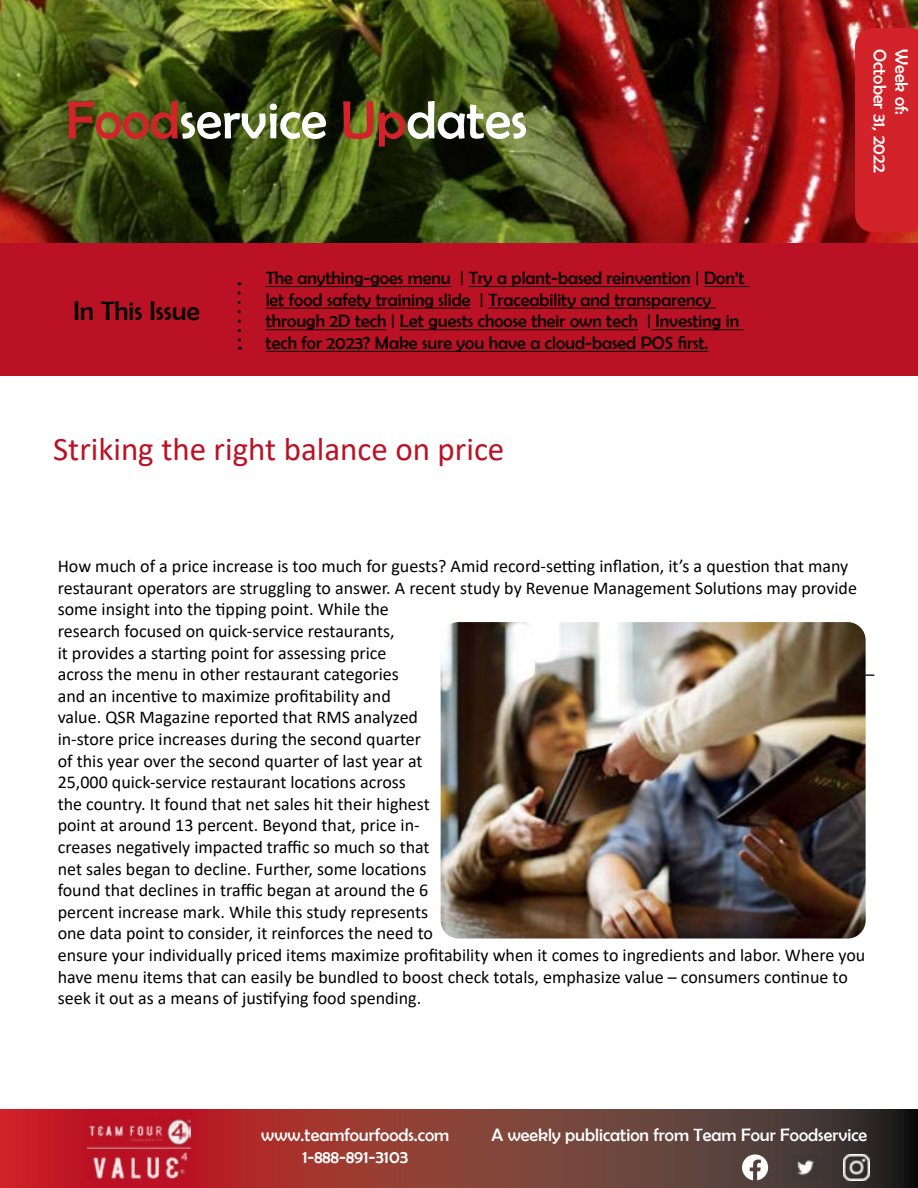
<style>
.page{position:relative;width:918px;height:1188px;background:#fff}
.page>*{position:absolute;margin:0;border:0;box-sizing:border-box;transform-origin:0 0}
.t1{font:54px "Berlin Sans FB";color:#fff}
.t2{font:33px "Calibri";color:#ba1224}
.t3{font:27px "Berlin Sans FB";color:#000}
.t4{font:18px/21.6px "Calibri";color:#000}
.t5{font:18px/21.6px "Berlin Sans FB";color:#000}
.t6{font:18px/21.6px "Berlin Sans FB";color:#fff;text-align:center}
.s1{color:#d2232a}
</style>
<div class="page">
<img style="left:0;top:0;width:918px;height:243px">
<div style="left:0;top:243px;width:918px;height:133px;background:#ba1224"></div>
<div style="left:855px;top:28px;width:63px;height:204px;background:#d2232a"></div>
<svg style="left:0;top:1109px;width:918px;height:79px;background:#813531"></svg>
<img style="left:88px;top:1117px;width:103px;height:63px">
<img style="left:844px;top:1154px;width:26px;height:26px">
<svg style="left:742px;top:1154px;width:26px;height:26px"></svg>
<img style="left:793px;top:1154px;width:26px;height:26px">
<hr style="left:266px;top:286px;width:185px;height:1px;background:#000">
<hr style="left:469px;top:286px;width:222px;height:1px;background:#000">
<hr style="left:704px;top:286px;width:45px;height:1px;background:#000">
<hr style="left:266px;top:308px;width:204px;height:1px;background:#000">
<hr style="left:488px;top:308px;width:228px;height:1px;background:#000">
<hr style="left:266px;top:329px;width:120px;height:1px;background:#000">
<hr style="left:400px;top:329px;width:238px;height:1px;background:#000">
<hr style="left:651px;top:329px;width:93px;height:1px;background:#000">
<hr style="left:266px;top:351px;width:442px;height:1px;background:#000">
<svg style="left:238px;top:293px;width:3px;height:57px"></svg>
<img style="left:441px;top:622px;width:425px;height:317px">
<h1 class="t1" style="left:66px;top:90px;width:463px"><span class="s1">Food</span>service <span class="s1">Up</span>dates</h1>
<p class="t6" style="left:891px;top:49px;width:125px;rotate:90deg">October 31, 2022</p>
<p class="t6" style="left:912px;top:49px;width:67px;rotate:90deg">Week of:</p>
<h3 class="t3" style="left:73px;top:296px;width:128px">In This Issue</h3>
<p class="t5" style="left:266px;top:267px;width:481px">The anything-goes menu | Try a plant-based reinvention | Don’t let food safety training slide | Traceability and transparency through 2D tech | Let guests choose their own tech | Investing in tech for 2023? Make sure you have a cloud-based POS first.</p>
<h2 class="t2" style="left:53px;top:426px;width:453px">Striking the right balance on price</h2>
<p class="t4" style="left:58px;top:555px;width:801px">How much of a price increase is too much for guests? Amid record-setting inflation, it’s a question that many restaurant operators are struggling to answer. A recent study by Revenue Management Solutions may provide some insight into the tipping point. While the<br>research focused on quick-service restaurants,<br>it provides a starting point for assessing price<br>across the menu in other restaurant categories</p>
<p class="t4" style="left:866px;top:663px;width:10px">–</p>
<p class="t4" style="left:58px;top:685px;width:809px">and an incentive to maximize profitability and<br>value. QSR Magazine reported that RMS analyzed<br>in-store price increases during the second quarter<br>of this year over the second quarter of last year at<br>25,000 quick-service restaurant locations across<br>the country. It found that net sales hit their highest<br>point at around 13 percent. Beyond that, price in-<br>creases negatively impacted traffic so much so that<br>net sales began to decline. Further, some locations<br>found that declines in traffic began at around the 6<br>percent increase mark. While this study represents<br>one data point to consider, it reinforces the need to<br>ensure your individually priced items maximize profitability when it comes to ingredients and labor. Where you have menu items that can easily be bundled to boost check totals, emphasize value – consumers continue to seek it out as a means of justifying food spending.</p>
<p class="t6" style="left:261px;top:1124px;width:190px">www.teamfourfoods.com<br>1-888-891-3103</p>
<p class="t6" style="left:491px;top:1124px;width:377px">A weekly publication from Team Four Foodservice</p>
</div>
